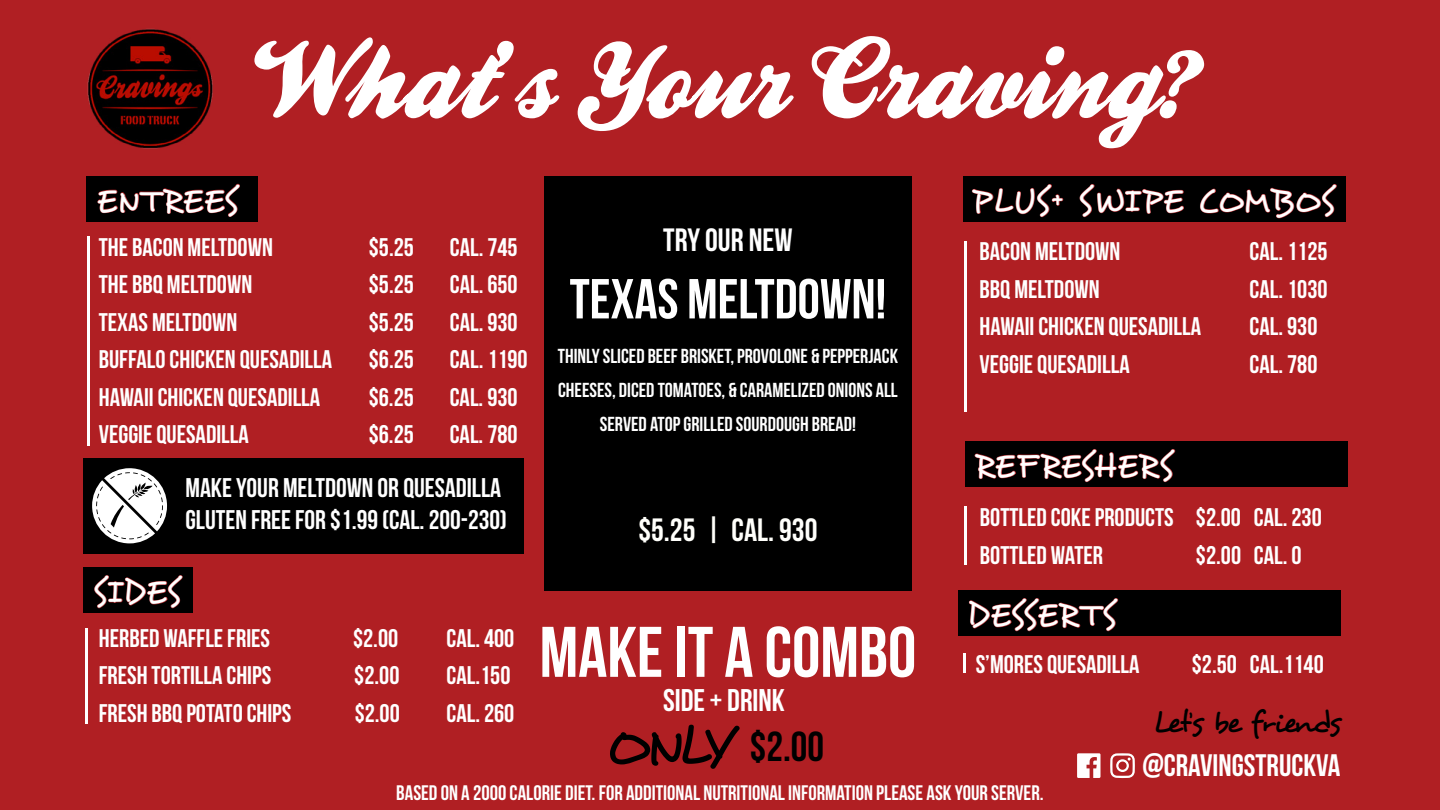
<style>
.page{position:relative;width:1440px;height:810px;background:#b01f23}
.page>*{position:absolute;margin:0;border:0;box-sizing:border-box;transform-origin:0 0}
.t1{font:71.4px "Bebas Neue";color:#fff}
.t2{font:56.25px "Bebas Neue";color:#fff}
.t3{font:41.92px "Bebas Neue";color:#000}
.t4{font:33.3px "Desyrel";letter-spacing:.005em;color:#fff}
.t5{font:32.25px "Bebas Neue";color:#fffffb}
.t6{font:32.25px "Bebas Neue";color:#fff}
.t7{font:31.35px "Bebas Neue";color:#fff}
.t8{font:31.05px "Bebas Neue";color:#fff}
.t9{font:30.97px "Desyrel";letter-spacing:-.065em;color:#000}
.t10{font:27px/32.4px "Bebas Neue";color:#fff}
.t11{font:25.5px/37.5px "Bebas Neue";color:#fff}
.t12{font:21px "Bebas Neue";color:#fff}
.t13{font:20.25px/33.8px "Bebas Neue";color:#fff;text-align:center}
.s1{font-family:"Desyrel";font-size:56.55px}
</style>
<div class="page">
<svg style="left:254px;top:36px;width:950px;height:112px"></svg>
<div style="left:87px;top:176px;width:171px;height:46px;background:#000"></div>
<svg style="left:98px;top:184px;width:142px;height:33px"></svg>
<hr style="left:87px;top:237px;width:3px;height:209px;background:#fff">
<div style="left:83px;top:567px;width:110px;height:46px;background:#000"></div>
<div style="left:83px;top:458px;width:441px;height:95px;background:#000"></div>
<svg style="left:94px;top:575px;width:89px;height:33px"></svg>
<hr style="left:85px;top:628px;width:3px;height:95px;background:#fff">
<div style="left:544px;top:176px;width:368px;height:415px;background:#000"></div>
<div style="left:963px;top:176px;width:382px;height:46px;background:#000"></div>
<svg style="left:972px;top:184px;width:91px;height:33px"></svg>
<svg style="left:1080px;top:184px;width:104px;height:33px"></svg>
<svg style="left:1200px;top:184px;width:137px;height:34px"></svg>
<hr style="left:964px;top:241px;width:3px;height:171px;background:#fff">
<div style="left:966px;top:441px;width:382px;height:46px;background:#000"></div>
<svg style="left:975px;top:449px;width:200px;height:33px"></svg>
<hr style="left:963px;top:654px;width:3px;height:19px;background:#fff">
<svg style="left:1077px;top:753px;width:24px;height:25px"></svg>
<img style="left:87px;top:28px;width:126px;height:121px">
<div style="left:958px;top:590px;width:383px;height:46px;background:#000"></div>
<svg style="left:969px;top:598px;width:149px;height:33px"></svg>
<hr style="left:964px;top:506px;width:3px;height:59px;background:#fff">
<svg style="left:1110px;top:753px;width:25px;height:25px"></svg>
<svg style="left:92px;top:468px;width:75px;height:75px"></svg>
<h3 class="t4" style="left:96px;top:180px;width:144px">ENTREES</h3>
<p class="t11" style="left:99px;top:228px;width:176px">THE BACON MELTDOWN</p>
<p class="t11" style="left:369px;top:228px;width:47px">$5.25</p>
<p class="t11" style="left:450px;top:228px;width:69px">CAL. 745</p>
<p class="t11" style="left:99px;top:265px;width:155px">THE BBQ MELTDOWN</p>
<p class="t11" style="left:369px;top:265px;width:47px">$5.25</p>
<p class="t11" style="left:450px;top:265px;width:69px">CAL. 650</p>
<p class="t11" style="left:99px;top:303px;width:140px">TEXAS MELTDOWN</p>
<p class="t11" style="left:369px;top:303px;width:47px">$5.25</p>
<p class="t11" style="left:450px;top:303px;width:69px">CAL. 930</p>
<p class="t11" style="left:99px;top:340px;width:235px">BUFFALO CHICKEN QUESADILLA</p>
<p class="t11" style="left:369px;top:340px;width:47px">$6.25</p>
<p class="t11" style="left:450px;top:340px;width:79px">CAL. 1190</p>
<p class="t11" style="left:99px;top:378px;width:223px">HAWAII CHICKEN QUESADILLA</p>
<p class="t11" style="left:369px;top:378px;width:47px">$6.25</p>
<p class="t11" style="left:450px;top:378px;width:69px">CAL. 930</p>
<p class="t11" style="left:99px;top:415px;width:152px">VEGGIE QUESADILLA</p>
<p class="t11" style="left:369px;top:415px;width:47px">$6.25</p>
<p class="t11" style="left:450px;top:415px;width:69px">CAL. 780</p>
<p class="t10" style="left:185px;top:471px;width:323px">MAKE YOUR MELTDOWN OR QUESADILLA<br>GLUTEN FREE FOR $1.99 (CAL. 200-230)</p>
<h3 class="t4" style="left:92px;top:571px;width:90px">SIDES</h3>
<p class="t11" style="left:99px;top:619px;width:173px">HERBED WAFFLE FRIES</p>
<p class="t11" style="left:353px;top:619px;width:47px">$2.00</p>
<p class="t11" style="left:447px;top:619px;width:69px">CAL. 400</p>
<p class="t11" style="left:99px;top:656px;width:174px">FRESH TORTILLA CHIPS</p>
<p class="t11" style="left:354px;top:656px;width:47px">$2.00</p>
<p class="t11" style="left:447px;top:656px;width:65px">CAL.150</p>
<p class="t11" style="left:99px;top:694px;width:194px">FRESH BBQ POTATO CHIPS</p>
<p class="t11" style="left:355px;top:694px;width:47px">$2.00</p>
<p class="t11" style="left:447px;top:694px;width:69px">CAL. 260</p>
<p class="t6" style="left:663px;top:222px;width:131px">TRY OUR NEW</p>
<h2 class="t2" style="left:570px;top:268px;width:318px">TEXAS MELTDOWN!</h2>
<p class="t13" style="left:558px;top:339px;width:342px">THINLY SLICED BEEF BRISKET, PROVOLONE &amp; PEPPERJACK<br>CHEESES, DICED TOMATOES, &amp; CARAMELIZED ONIONS ALL<br>SERVED ATOP GRILLED SOURDOUGH BREAD!</p>
<p class="t5" style="left:638px;top:512px;width:181px">$5.25 | CAL. 930</p>
<h1 class="t1" style="left:540px;top:613px;width:378px">MAKE IT A COMBO</h1>
<p class="t7" style="left:663px;top:683px;width:123px">SIDE + DRINK</p>
<h3 class="t3" style="left:605px;top:724px;width:220px"><span class="s1">ONLY</span> $2.00</h3>
<h3 class="t4" style="left:972px;top:180px;width:364px">PLUS+ SWIPE COMBOS</h3>
<p class="t11" style="left:980px;top:232px;width:142px">BACON MELTDOWN</p>
<p class="t11" style="left:1250px;top:232px;width:79px">CAL. 1125</p>
<p class="t11" style="left:980px;top:270px;width:122px">BBQ MELTDOWN</p>
<p class="t11" style="left:1250px;top:270px;width:79px">CAL. 1030</p>
<p class="t11" style="left:980px;top:307px;width:223px">HAWAII CHICKEN QUESADILLA</p>
<p class="t11" style="left:1250px;top:307px;width:69px">CAL. 930</p>
<p class="t11" style="left:980px;top:345px;width:152px">VEGGIE QUESADILLA</p>
<p class="t11" style="left:1250px;top:345px;width:69px">CAL. 780</p>
<h3 class="t4" style="left:975px;top:445px;width:200px">REFRESHERS</h3>
<p class="t11" style="left:980px;top:498px;width:343px">BOTTLED COKE PRODUCTS $2.00 CAL. 230<br>BOTTLED WATER</p>
<p class="t11" style="left:1196px;top:536px;width:107px">$2.00 CAL. 0</p>
<h3 class="t4" style="left:967px;top:594px;width:150px">DESSERTS</h3>
<p class="t11" style="left:976px;top:645px;width:165px">S’MORES QUESADILLA</p>
<p class="t11" style="left:1192px;top:645px;width:133px">$2.50 CAL.1140</p>
<p class="t9" style="left:1153px;top:703px;width:189px">Let’s be friends</p>
<p class="t8" style="left:1142px;top:748px;width:200px">@CRAVINGSTRUCKVA</p>
<p class="t12" style="left:396px;top:782px;width:649px">BASED ON A 2000 CALORIE DIET. FOR ADDITIONAL NUTRITIONAL INFORMATION PLEASE ASK YOUR SERVER.</p>
</div>
